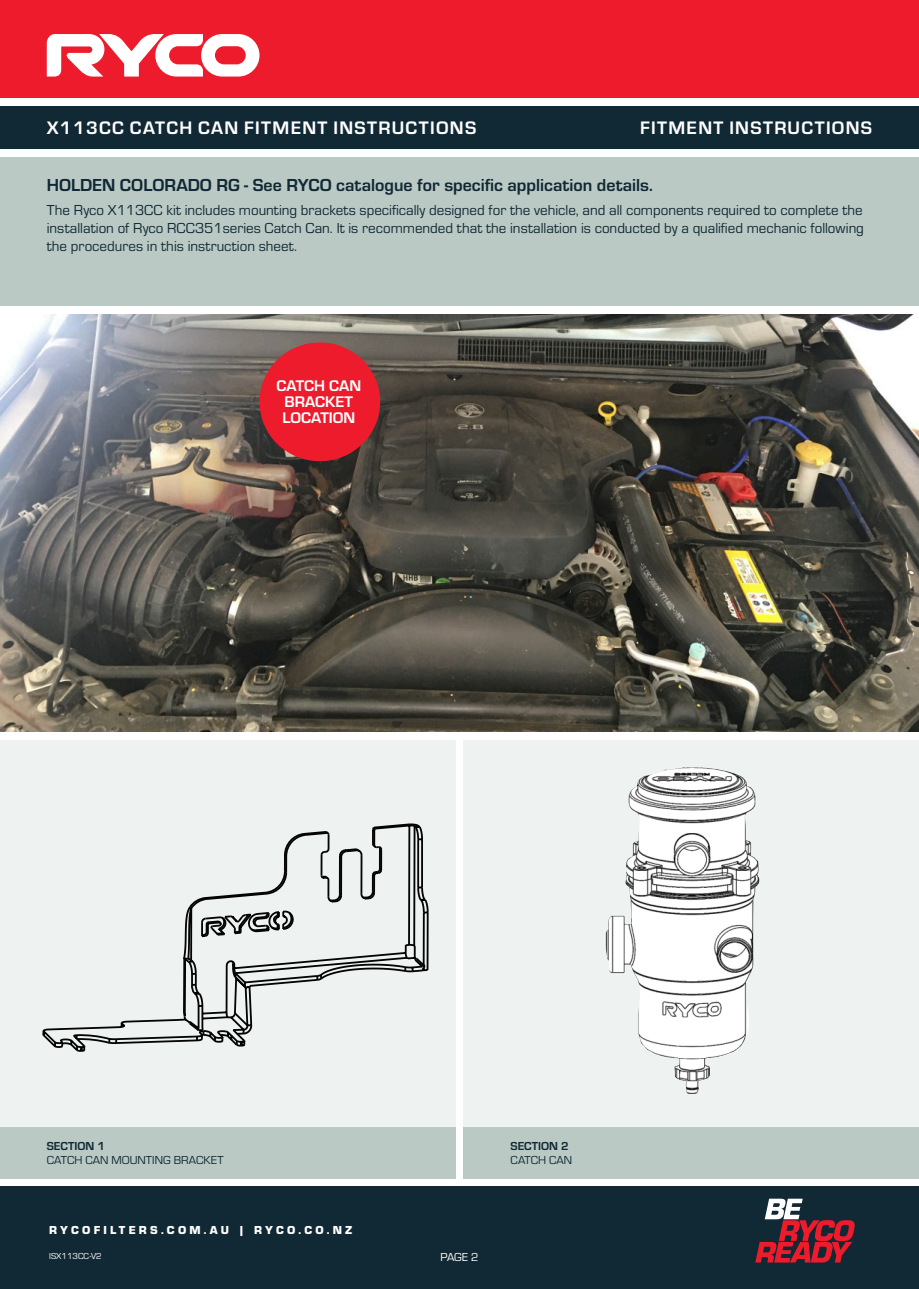
<style>
.page{position:relative;width:919px;height:1289px;background:#fff}
.page>*{position:absolute;margin:0;border:0;box-sizing:border-box;transform-origin:0 0}
.t1{font:700 18.75px "Eurostile";letter-spacing:.07em;color:#fff}
.Bold_Heading{font:700 18px "Eurostile";color:#112934}
.Red_Bubble{font:700 15.9px/16px "Eurostile";color:#fff;text-align:center}
.Description_Text{font:15px/18px "Eurostile";color:#112934;text-align:justify}
.Image_Sub_Headings{font:12px "Eurostile";color:#112934}
.t2{font:900 12px "Eurostile";letter-spacing:.27em;color:#fff}
.Image_Bold_Headings{font:700 12px "Eurostile";color:#112934}
.t3{font:12px "Eurostile";color:#fff}
.t4{font:9px "Eurostile";color:#fff}
</style>
<div class="page">
<div style="left:0;top:0;width:918px;height:98px;background:#ee1b2d"></div>
<svg style="left:47px;top:34px;width:212px;height:43px"></svg>
<div style="left:0;top:106px;width:918px;height:43px;background:#112934"></div>
<div style="left:0;top:1186px;width:918px;height:102px;background:#112934"></div>
<svg style="left:755px;top:1198px;width:99px;height:64px"></svg>
<img style="left:0;top:315px;width:918px;height:416px">
<div style="left:463px;top:740px;width:455px;height:400px;background:#eef3f1"></div>
<div style="left:463px;top:1127px;width:455px;height:51px;background:#bac9c4"></div>
<div style="left:0;top:157px;width:918px;height:149px;background:#bac9c4"></div>
<div style="left:0;top:740px;width:455px;height:400px;background:#eef3f1"></div>
<div style="left:0;top:1127px;width:455px;height:51px;background:#bac9c4"></div>
<div style="left:259px;top:342px;width:121px;height:119px;background:#ee1b2d;border-radius:50%"></div>
<svg style="left:60px;top:823px;width:369px;height:229px"></svg>
<svg style="left:187px;top:825px;width:232px;height:165px"></svg>
<img style="left:605px;top:767px;width:155px;height:326px">
<p class="t1" style="left:47px;top:114px;width:431px">X113CC CATCH CAN FITMENT INSTRUCTIONS</p>
<p class="t1" style="left:640px;top:114px;width:233px">FITMENT INSTRUCTIONS</p>
<p class="Bold_Heading" style="left:47px;top:172px;width:607px">HOLDEN COLORADO RG - See RYCO catalogue for specific application details.</p>
<p class="Description_Text" style="left:47px;top:200px;width:818px">The Ryco X113CC kit includes mounting brackets specifically designed for the vehicle, and all components required to complete the installation of Ryco RCC351series Catch Can. It is recommended that the installation is conducted by a qualified mechanic following the procedures in this instruction sheet.</p>
<p class="Red_Bubble" style="left:276px;top:377px;width:86px">CATCH CAN<br>BRACKET</p>
<p class="Red_Bubble" style="left:282px;top:409px;width:74px">LOCATION</p>
<p class="Image_Bold_Headings" style="left:47px;top:1136px;width:60px">SECTION 1</p>
<p class="Image_Sub_Headings" style="left:47px;top:1151px;width:178px">CATCH CAN MOUNTING BRACKET</p>
<p class="t2" style="left:49px;top:1221px;width:304px">RYCOFILTERS.COM.AU | RYCO.CO.NZ</p>
<p class="t4" style="left:49px;top:1249px;width:54px">ISX113CC-V2</p>
<p class="t3" style="left:440px;top:1248px;width:40px">PAGE 2</p>
<p class="Image_Bold_Headings" style="left:510px;top:1136px;width:60px">SECTION 2</p>
<p class="Image_Sub_Headings" style="left:510px;top:1151px;width:63px">CATCH CAN</p>
</div>
